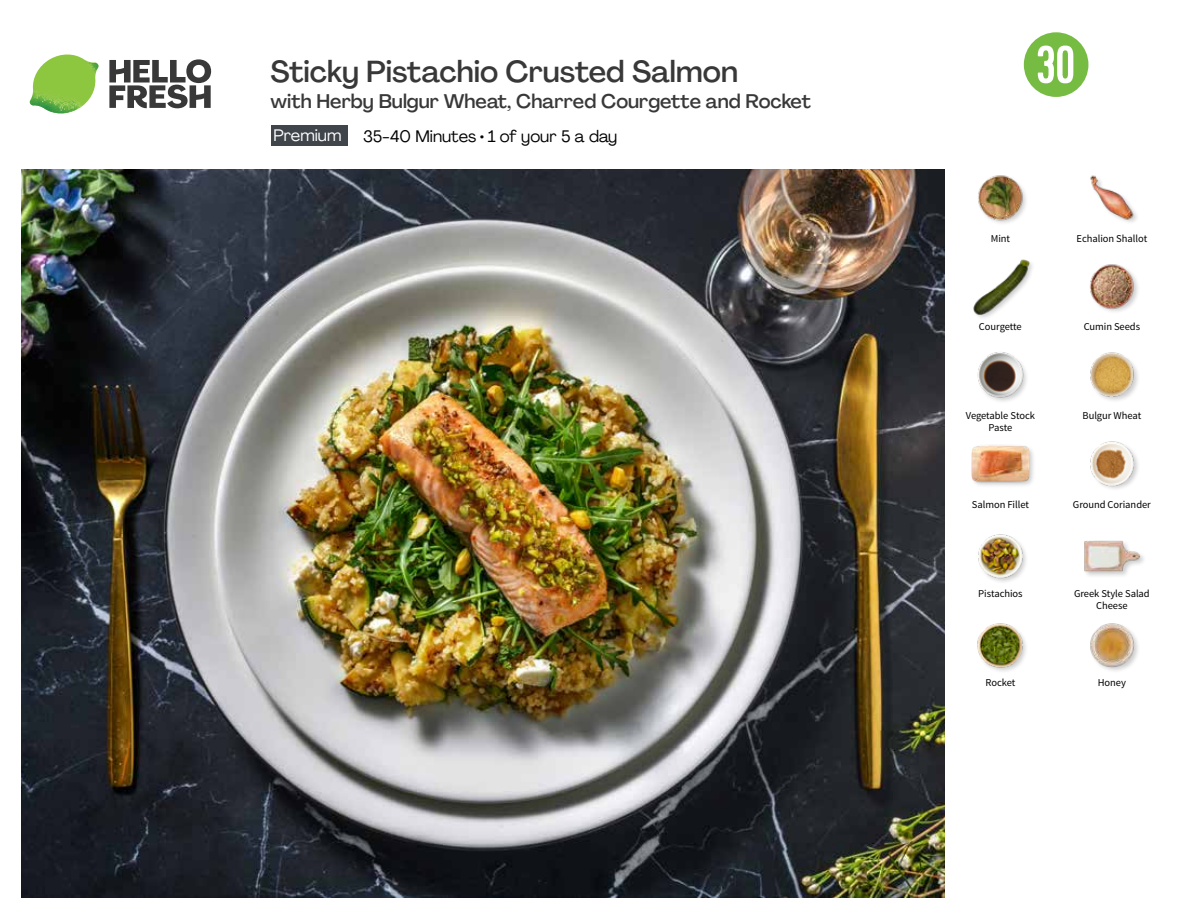
<style>
.page{position:relative;width:1188px;height:918px;background:#fff}
.page>*{position:absolute;margin:0;border:0;box-sizing:border-box;transform-origin:0 0}
.t1{font:54px "Kapra";color:#fff}
.t2{font:500 30px "Agrandir";letter-spacing:-.005em;color:#383839}
.t3{font:500 19.5px "Agrandir";color:#383839}
.t4{font:16.5px "Agrandir";color:#000}
.t5{font:16.5px "Agrandir";color:#fff}
.t6{font:10.5px/12px "Source Sans Pro";letter-spacing:-.005em;color:#000;text-align:center}
</style>
<div class="page">
<svg style="left:109px;top:59px;width:102px;height:49px"></svg>
<img style="left:30px;top:55px;width:69px;height:59px">
<img style="left:21px;top:170px;width:924px;height:728px">
<div style="left:271px;top:126px;width:76px;height:20px;background:#3f454b"></div>
<img style="left:978px;top:534px;width:48px;height:48px">
<img style="left:977px;top:623px;width:49px;height:49px">
<img style="left:1090px;top:623px;width:48px;height:48px">
<div style="left:1083px;top:540px;width:64px;height:39px;background:#000;opacity:.2"></div>
<img style="left:1083px;top:540px;width:58px;height:39px">
<img style="left:977px;top:352px;width:50px;height:50px">
<div style="left:971px;top:444px;width:65px;height:45px;background:#000;opacity:.2"></div>
<img style="left:972px;top:444px;width:57px;height:45px">
<img style="left:1090px;top:441px;width:48px;height:48px">
<img style="left:1090px;top:352px;width:48px;height:49px">
<img style="left:978px;top:175px;width:48px;height:48px">
<img style="left:1090px;top:175px;width:47px;height:47px">
<img style="left:1089px;top:264px;width:49px;height:48px">
<div style="left:973px;top:259px;width:63px;height:62px;background:#000;opacity:.2"></div>
<img style="left:973px;top:259px;width:56px;height:56px">
<svg style="left:1023px;top:32px;width:66px;height:65px"></svg>
<h2 class="t2" style="left:271px;top:53px;width:469px">Sticky Pistachio Crusted Salmon</h2>
<h3 class="t3" style="left:271px;top:89px;width:542px">with Herby Bulgur Wheat, Charred Courgette and Rocket</h3>
<h3 class="t5" style="left:273px;top:125px;width:70px">Premium</h3>
<h3 class="t4" style="left:363px;top:126px;width:256px">35-40 Minutes • 1 of your 5 a day</h3>
<h1 class="t1" style="left:1036px;top:34px;width:40px">30</h1>
<p class="t6" style="left:991px;top:232px;width:21px">Mint</p>
<p class="t6" style="left:1077px;top:232px;width:72px">Echalion Shallot</p>
<p class="t6" style="left:979px;top:321px;width:44px">Courgette</p>
<p class="t6" style="left:1084px;top:321px;width:58px">Cumin Seeds</p>
<p class="t6" style="left:966px;top:410px;width:71px">Vegetable Stock</p>
<p class="t6" style="left:1083px;top:410px;width:60px">Bulgur Wheat</p>
<p class="t6" style="left:989px;top:422px;width:25px">Paste</p>
<p class="t6" style="left:972px;top:499px;width:58px">Salmon Fillet</p>
<p class="t6" style="left:1073px;top:499px;width:79px">Ground Coriander</p>
<p class="t6" style="left:978px;top:587px;width:46px">Pistachios</p>
<p class="t6" style="left:1074px;top:587px;width:77px">Greek Style Salad<br>Cheese</p>
<p class="t6" style="left:986px;top:676px;width:31px">Rocket</p>
<p class="t6" style="left:1098px;top:676px;width:30px">Honey</p>
</div>
